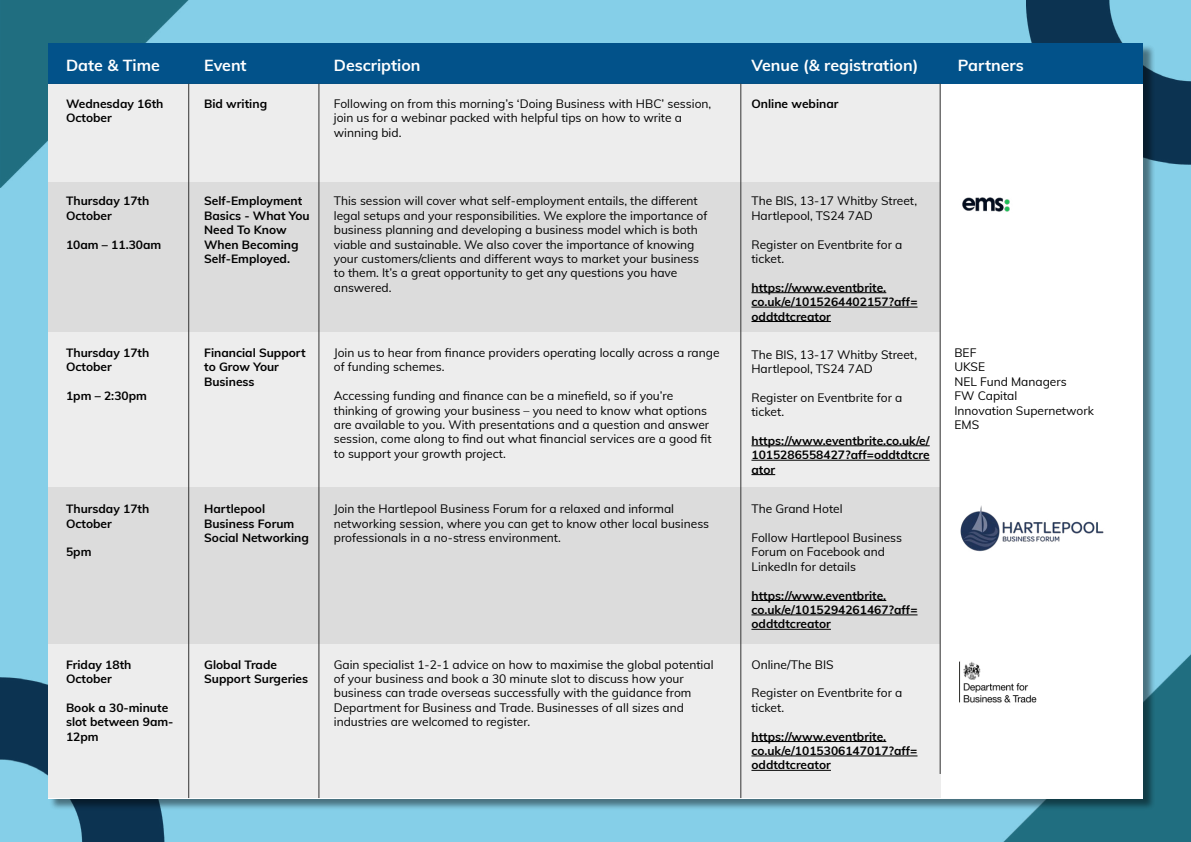
<style>
.page{position:relative;width:1191px;height:842px;background:#85cfe8}
.page>*{position:absolute;margin:0;border:0;box-sizing:border-box;transform-origin:0 0}
.t1{font:700 16px "Muli";color:#fff}
.t2{font:12px/14.4px "Muli";color:#000}
.t3{font:700 12px/14.4px "Muli";color:#000}
</style>
<div class="page">
<img style="left:1003px;top:654px;width:188px;height:188px">
<img style="left:0;top:0;width:189px;height:188px">
<img style="left:1026px;top:0;width:165px;height:165px">
<img style="left:0;top:677px;width:165px;height:165px">
<div style="left:49px;top:44px;width:1106px;height:767px;background:#000;opacity:.45"></div>
<div style="left:48px;top:43px;width:1094px;height:755px;background:#fff"></div>
<div style="left:48px;top:43px;width:1094px;height:41px;background:#02528a"></div>
<div style="left:48px;top:84px;width:892px;height:714px;background:#ededed"></div>
<div style="left:48px;top:183px;width:892px;height:149px;background:#dcdcdc"></div>
<div style="left:48px;top:487px;width:892px;height:156px;background:#dcdcdc"></div>
<hr style="left:188px;top:84px;width:1px;height:714px;background:#333">
<hr style="left:319px;top:84px;width:1px;height:714px;background:#333">
<hr style="left:740px;top:84px;width:1px;height:714px;background:#333">
<hr style="left:940px;top:84px;width:1px;height:690px;background:#333">
<hr style="left:751px;top:292px;width:135px;height:1px;background:#000">
<hr style="left:751px;top:307px;width:166px;height:1px;background:#000">
<hr style="left:751px;top:321px;width:80px;height:1px;background:#000">
<hr style="left:751px;top:445px;width:178px;height:1px;background:#000">
<hr style="left:751px;top:460px;width:178px;height:1px;background:#000">
<svg style="left:751px;top:474px;width:24px;height:1px"></svg>
<hr style="left:751px;top:600px;width:135px;height:1px;background:#000">
<hr style="left:751px;top:615px;width:166px;height:1px;background:#000">
<hr style="left:751px;top:629px;width:80px;height:1px;background:#000">
<hr style="left:751px;top:741px;width:135px;height:1px;background:#000">
<hr style="left:751px;top:756px;width:166px;height:1px;background:#000">
<hr style="left:751px;top:770px;width:80px;height:1px;background:#000">
<img style="left:962px;top:197px;width:48px;height:15px">
<img style="left:960px;top:505px;width:144px;height:47px">
<img style="left:959px;top:661px;width:77px;height:42px">
<h1 class="t1" style="left:66px;top:53px;width:95px">Date &amp; Time</h1>
<h1 class="t1" style="left:204px;top:53px;width:44px">Event</h1>
<h1 class="t1" style="left:334px;top:53px;width:88px">Description</h1>
<h1 class="t1" style="left:751px;top:53px;width:168px">Venue (&amp; registration)</h1>
<h1 class="t1" style="left:957px;top:53px;width:67px">Partners</h1>
<p class="t3" style="left:66px;top:96px;width:99px">Wednesday 16th<br>October</p>
<p class="t3" style="left:204px;top:96px;width:64px">Bid writing</p>
<p class="t2" style="left:334px;top:96px;width:379px">Following on from this morning’s ‘Doing Business with HBC’ session,</p>
<p class="t3" style="left:751px;top:96px;width:89px">Online webinar</p>
<p class="t2" style="left:334px;top:110px;width:350px">join us for a webinar packed with helpful tips on how to write a winning bid.</p>
<p class="t3" style="left:66px;top:193px;width:85px">Thursday 17th<br>October</p>
<p class="t3" style="left:66px;top:236px;width:97px">10am – 11.30am</p>
<p class="t3" style="left:66px;top:345px;width:85px">Thursday 17th<br>October</p>
<p class="t3" style="left:66px;top:388px;width:82px">1pm – 2:30pm</p>
<p class="t3" style="left:66px;top:501px;width:85px">Thursday 17th<br>October</p>
<p class="t3" style="left:66px;top:544px;width:27px">5pm</p>
<p class="t3" style="left:66px;top:656px;width:67px">Friday 18th<br>October</p>
<p class="t3" style="left:66px;top:700px;width:109px">Book a 30-minute slot between 9am-<br>12pm</p>
<p class="t3" style="left:204px;top:193px;width:107px">Self-Employment<br>Basics - What You<br>Need To Know<br>When Becoming<br>Self-Employed.</p>
<p class="t2" style="left:751px;top:193px;width:167px">The BIS, 13-17 Whitby Street,<br>Hartlepool, TS24 7AD</p>
<p class="t2" style="left:334px;top:193px;width:375px">This session will cover what self-employment entails, the different legal setups and your responsibilities. We explore the importance of business planning and developing a business model which is both viable and sustainable. We also cover the importance of knowing your customers/clients and different ways to market your business to them. It’s a great opportunity to get any questions you have answered.</p>
<p class="t2" style="left:751px;top:236px;width:152px">Register on Eventbrite for a ticket.</p>
<p class="t3" style="left:751px;top:280px;width:168px">https://www.eventbrite. co.uk/e/1015264402157?aff= oddtdtcreator</p>
<p class="t2" style="left:334px;top:345px;width:387px">Join us to hear from finance providers operating locally across a range of funding schemes.</p>
<p class="t2" style="left:334px;top:388px;width:379px">Accessing funding and finance can be a minefield, so if you’re thinking of growing your business – you need to know what options are available to you. With presentations and a question and answer session, come along to find out what financial services are a good fit to support your growth project.</p>
<p class="t3" style="left:204px;top:345px;width:103px">Financial Support to Grow Your<br>Business</p>
<p class="t2" style="left:751px;top:346px;width:167px">The BIS, 13-17 Whitby Street,<br>Hartlepool, TS24 7AD</p>
<p class="t2" style="left:751px;top:390px;width:152px">Register on Eventbrite for a ticket.</p>
<p class="t3" style="left:751px;top:433px;width:180px;text-align:justify">https://www.eventbrite.co.uk/e/ 1015286558427?aff=oddtdtcre ator</p>
<p class="t3" style="left:204px;top:501px;width:106px">Hartlepool<br>Business Forum<br>Social Networking</p>
<p class="t2" style="left:334px;top:501px;width:377px">Join the Hartlepool Business Forum for a relaxed and informal networking session, where you can get to know other local business professionals in a no-stress environment.</p>
<p class="t3" style="left:204px;top:656px;width:105px">Global Trade<br>Support Surgeries</p>
<p class="t2" style="left:334px;top:656px;width:381px">Gain specialist 1-2-1 advice on how to maximise the global potential of your business and book a 30 minute slot to discuss how your business can trade overseas successfully with the guidance from Department for Business and Trade. Businesses of all sizes and industries are welcomed to register.</p>
<p class="t2" style="left:751px;top:501px;width:93px">The Grand Hotel</p>
<p class="t2" style="left:751px;top:530px;width:152px">Follow Hartlepool Business<br>Forum on Facebook and<br>LinkedIn for details</p>
<p class="t3" style="left:751px;top:587px;width:168px">https://www.eventbrite. co.uk/e/1015294261467?aff= oddtdtcreator</p>
<p class="t2" style="left:751px;top:656px;width:84px">Online/The BIS</p>
<p class="t2" style="left:751px;top:685px;width:152px">Register on Eventbrite for a ticket.</p>
<p class="t3" style="left:751px;top:728px;width:167px">https://www.eventbrite. co.uk/e/1015306147017?aff= oddtdtcreator</p>
<p class="t2" style="left:954px;top:345px;width:141px">BEF<br>UKSE<br>NEL Fund Managers<br>FW Capital<br>Innovation Supernetwork<br>EMS</p>
</div>
